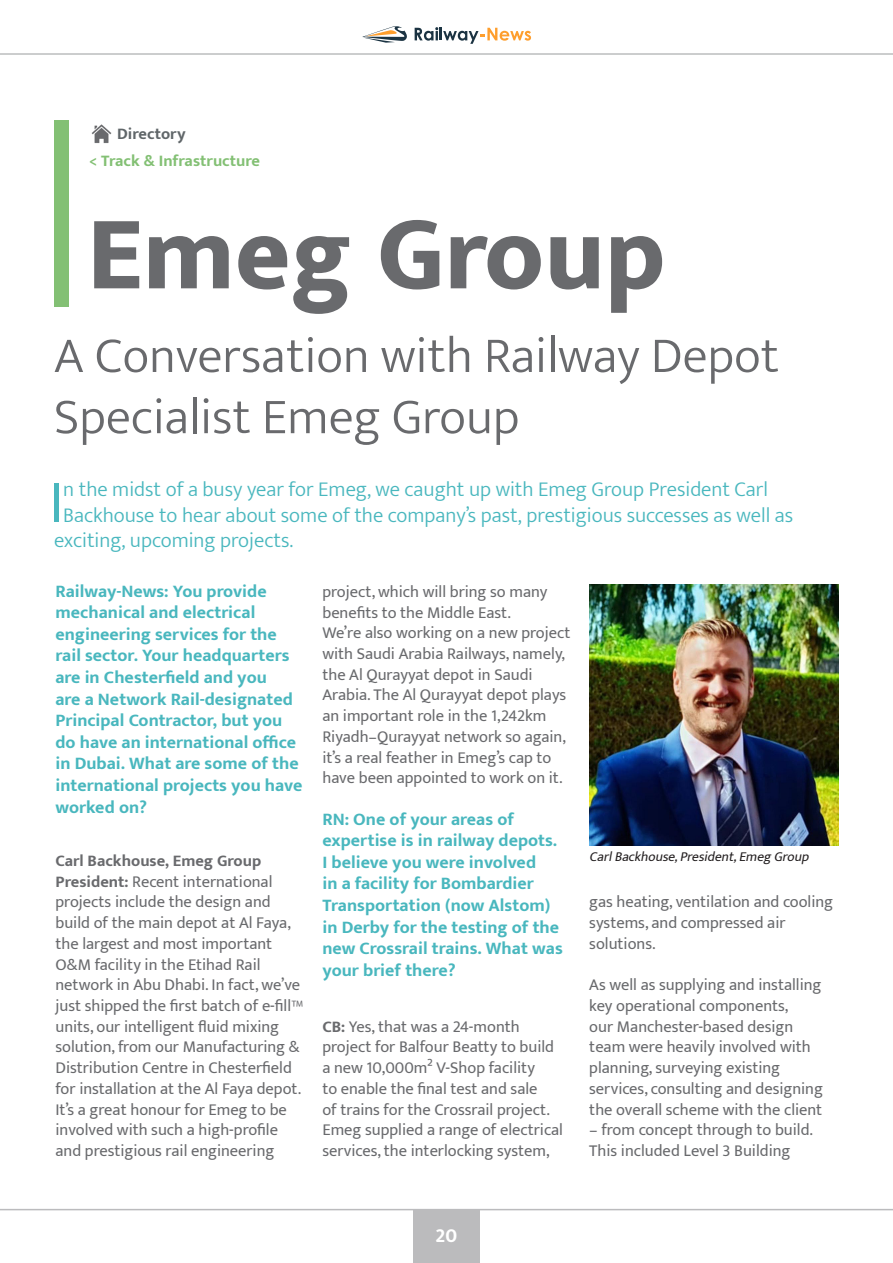
<style>
.page{position:relative;width:893px;height:1263px;background:#fff}
.page>*{position:absolute;margin:0;border:0;box-sizing:border-box;transform-origin:0 0}
.t1{font:800 106.5px "Mukta";color:#696a6d}
.t2{font:300 61.05px "Mukta";color:#49b7be}
.t3{font:300 51px/61.2px "Mukta";color:#696a6d}
.t4{font:300 21px "Mukta";color:#49b7be}
.t5{font:700 21px "Mukta Mahee";color:#fff}
.t6{font:700 18px/21.6px "Mukta";color:#49b7be}
.t7{font:16.5px/20.7px "Mukta";color:#696a6d}
.t8{font:700 16.5px "Mukta";color:#83c074}
.t9{font:700 16.5px "Mukta";color:#606669}
.t10{font:italic 13.5px "Mukta";color:#231f20}
.s1{font-weight:700}
</style>
<div class="page">
<svg style="left:362px;top:26px;width:45px;height:17px"></svg>
<svg style="left:415px;top:27px;width:116px;height:17px"></svg>
<div style="left:413px;top:1209px;width:67px;height:54px;background:#bbbbbd"></div>
<hr style="left:0;top:1209px;width:893px;height:1px;background:#bbbbbd">
<hr style="left:0;top:53px;width:893px;height:2px;background:#bbbdbe">
<img style="left:91px;top:124px;width:20px;height:20px">
<div style="left:54px;top:121px;width:14px;height:186px;background:#83c074"></div>
<img style="left:589px;top:585px;width:250px;height:260px">
<p class="t9" style="left:117px;top:124px;width:70px">Directory</p>
<p class="t8" style="left:89px;top:151px;width:172px">&lt; Track &amp; Infrastructure</p>
<p class="t1" style="left:87px;top:189px;width:580px">Emeg Group</p>
<p class="t3" style="left:54px;top:324px;width:727px">A Conversation with Railway Depot<br>Specialist Emeg Group</p>
<p class="t2" style="left:49px;top:465px;width:16px">I</p>
<p class="t4" style="left:63px;top:477px;width:706px">n the midst of a busy year for Emeg, we caught up with Emeg Group President Carl</p>
<p class="t4" style="left:63px;top:502px;width:732px">Backhouse to hear about some of the company’s past, prestigious successes as well as</p>
<p class="t4" style="left:54px;top:527px;width:241px">exciting, upcoming projects.</p>
<p class="t6" style="left:56px;top:580px;width:248px">Railway-News: You provide mechanical and electrical engineering services for the rail sector. Your headquarters are in Chesterfield and you<br>are a Network Rail-designated<br>Principal Contractor, but you do have an international office in Dubai. What are some of the international projects you have worked on?</p>
<p class="t7" style="left:56px;top:850px;width:249px"><span class="s1">Carl Backhouse, Emeg Group President:</span> Recent international projects include the design and build of the main depot at Al Faya, the largest and most important O&amp;M facility in the Etihad Rail network in Abu Dhabi. In fact, we’ve just shipped the first batch of e-fill™ units, our intelligent fluid mixing solution, from our Manufacturing &amp; Distribution Centre in Chesterfield for installation at the Al Faya depot.<br>It’s a great honour for Emeg to be involved with such a high-profile and prestigious rail engineering</p>
<p class="t7" style="left:322px;top:581px;width:227px">project, which will bring so many benefits to the Middle East.</p>
<p class="t7" style="left:322px;top:622px;width:250px">We’re also working on a new project with Saudi Arabia Railways, namely, the Al Qurayyat depot in Saudi Arabia. The Al Qurayyat depot plays an important role in the 1,242km Riyadh–Qurayyat network so again, it’s a real feather in Emeg’s cap to have been appointed to work on it.</p>
<p class="t6" style="left:322px;top:808px;width:242px">RN: One of your areas of expertise is in railway depots.<br>I believe you were involved<br>in a facility for Bombardier<br>Transportation (now Alstom) in Derby for the testing of the new Crossrail trains. What was your brief there?</p>
<p class="t7" style="left:322px;top:1016px;width:242px"><span class="s1">CB:</span> Yes, that was a 24-month project for Balfour Beatty to build a new 10,000m² V-Shop facility<br>to enable the final test and sale<br>of trains for the Crossrail project.<br>Emeg supplied a range of electrical services, the interlocking system,</p>
<p class="t10" style="left:589px;top:848px;width:225px">CarlBackhouse,President,Emeg Group</p>
<p class="t7" style="left:589px;top:891px;width:245px">gas heating, ventilation and cooling systems, and compressed air solutions.</p>
<p class="t7" style="left:589px;top:974px;width:235px">As well as supplying and installing key operational components,<br>our Manchester-based design team were heavily involved with planning, surveying existing services, consulting and designing the overall scheme with the client</p>
<p class="t7" style="left:589px;top:1119px;width:225px">– from concept through to build.<br>This included Level 3 Building</p>
<p class="t5" style="left:436px;top:1222px;width:23px">20</p>
</div>
